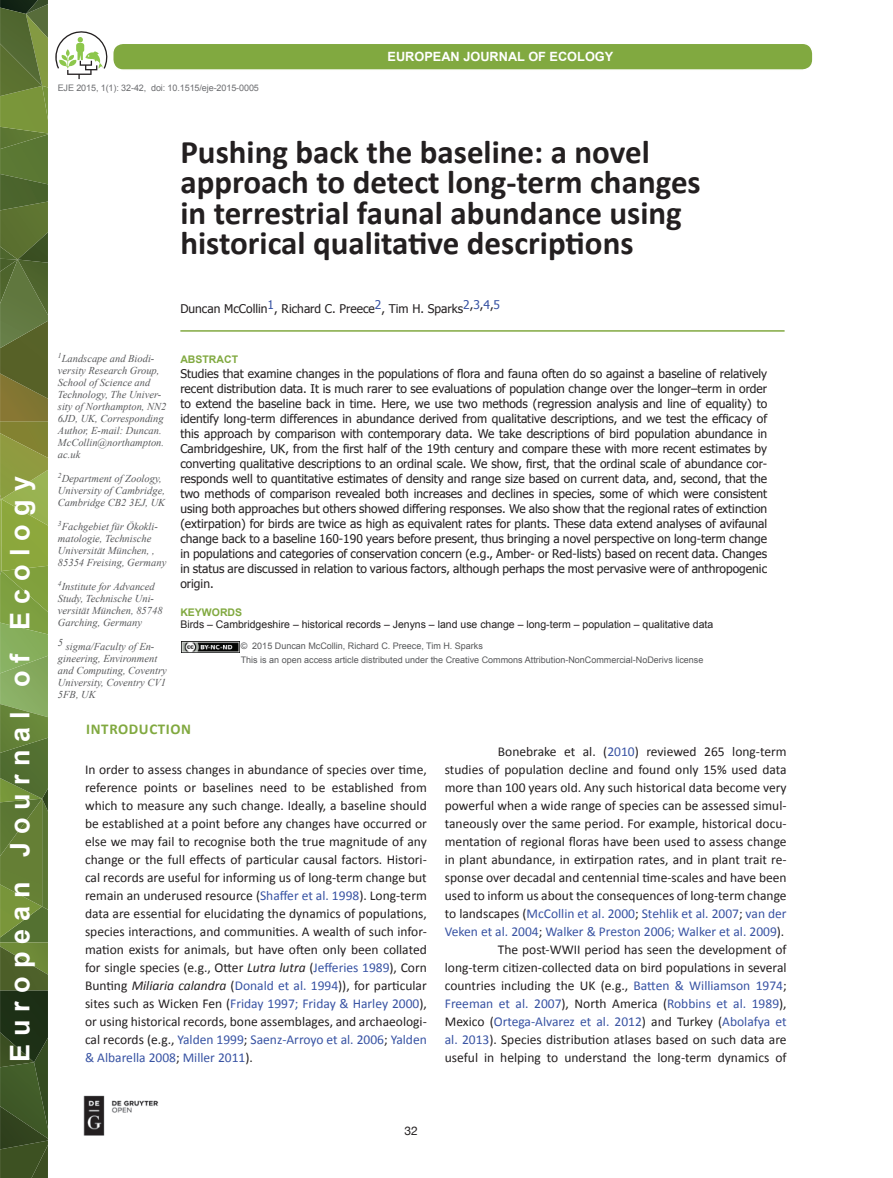
<style>
.page{position:relative;width:893px;height:1178px;background:#fff}
.page>*{position:absolute;margin:0;border:0;box-sizing:border-box;transform-origin:0 0}
.t1{font:700 33px/30.6px "Calibri";color:#231f20}
.t2{font:700 27px "Arial";letter-spacing:.3em;color:#fff}
.t3{font:700 15px "Calibri";letter-spacing:.04em;color:#81a940}
.t4{font:13.5px/18px "Calibri";color:#231f20;text-align:justify}
.t5{font:700 12.75px "Arial";color:#fff}
.t6{font:12px/15px "Tahoma";color:#231f20;text-align:justify}
.t7{font:12px "Helvetica Neue";color:#231f20}
.t8{font:italic 10.5px/12px "Times New Roman";color:#57585a}
.t9{font:10.5px "Arial";color:#231f20}
.t10{font:700 10.5px "Arial";color:#81a940}
.t11{font:9px/13.5px "Arial";color:#57585a}
.t12{font:9px "Arial";letter-spacing:-.01em;color:#6c6d70}
.s1{color:#3853a3}
.s2{font-style:italic}
</style>
<div class="page">
<svg style="left:0;top:0;width:48px;height:1178px;background:#637a36"></svg>
<hr style="left:180px;top:330px;width:605px;height:2px;background:#81a940">
<img style="left:83px;top:1095px;width:76px;height:41px">
<img style="left:182px;top:641px;width:57px;height:11px">
<div style="left:113px;top:43px;width:700px;height:27px;background:#81a940;border-radius:10px"></div>
<div style="left:112px;top:43px;width:702px;height:28px;border:2px solid #fff;border-radius:10px"></div>
<svg style="left:55px;top:31px;width:53px;height:48px"></svg>
<h2 class="t2" style="left:2px;top:1062px;width:587px;rotate:-90deg">European Journal of Ecology</h2>
<p class="t12" style="left:58px;top:82px;width:203px">EJE 2015, 1(1): 32-42, doi: 10.1515/eje-2015-0005</p>
<p class="t5" style="left:388px;top:48px;width:227px">EUROPEAN JOURNAL OF ECOLOGY</p>
<h1 class="t1" style="left:180px;top:136px;width:522px">Pushing back the baseline: a novel approach to detect long-term changes in terrestrial faunal abundance using historical qualitative descriptions</h1>
<p class="t6" style="left:180px;top:301px;width:321px">Duncan McCollin<sup>1</sup>, Richard C. Preece<sup>2</sup>, Tim H. Sparks<sup>2</sup>,<sup>3</sup>,<sup>4</sup>,<sup>5</sup></p>
<p class="t8" style="left:58px;top:352px;width:110px"><sup>1</sup>Landscape and Biodi&shy;versity Research Group,<br>School of Science and<br>Technology, The Univer&shy;sity of Northampton, NN2<br>6JD, UK, Corresponding<br>Author, E-mail: Duncan.<br>McCollin@northampton. ac.uk</p>
<p class="t8" style="left:58px;top:472px;width:109px"><sup>2</sup>Department of Zoology,<br>University of Cambridge,<br>Cambridge CB2 3EJ, UK</p>
<p class="t8" style="left:58px;top:520px;width:110px"><sup>3</sup>Fachgebiet für Ökokli&shy;matologie, Technische<br>Universität München, ,<br>85354 Freising, Germany</p>
<p class="t8" style="left:58px;top:580px;width:106px"><sup>4</sup>Institute for Advanced<br>Study, Technische Uni&shy;versität München, 85748<br>Garching, Germany</p>
<p class="t8" style="left:58px;top:640px;width:110px">5 sigma/Faculty of En&shy;gineering, Environment and Computing, Coventry<br>University, Coventry CV1<br>5FB, UK</p>
<p class="t10" style="left:180px;top:352px;width:59px">ABSTRACT</p>
<p class="t6" style="left:180px;top:365px;width:588px">Studies that examine changes in the populations of flora and fauna often do so against a baseline of relatively recent distribution data. It is much rarer to see evaluations of population change over the longer–term in order to extend the baseline back in time. Here, we use two methods (regression analysis and line of equality) to identify long-term differences in abundance derived from qualitative descriptions, and we test the efficacy of this approach by comparison with contemporary data. We take descriptions of bird population abundance in Cambridgeshire, UK, from the first half of the 19th century and compare these with more recent estimates by converting qualitative descriptions to an ordinal scale. We show, first, that the ordinal scale of abundance cor&shy;responds well to quantitative estimates of density and range size based on current data, and, second, that the two methods of comparison revealed both increases and declines in species, some of which were consistent using both approaches but others showed differing responses. We also show that the regional rates of extinction (extirpation) for birds are twice as high as equivalent rates for plants. These data extend analyses of avifaunal change back to a baseline 160-190 years before present, thus bringing a novel perspective on long-term change in populations and categories of conservation concern (e.g., Amber- or Red-lists) based on recent data. Changes in status are discussed in relation to various factors, although perhaps the most pervasive were of anthropogenic origin.</p>
<p class="t9" style="left:180px;top:618px;width:534px">Birds – Cambridgeshire – historical records – Jenyns – land use change – long-term – population – qualitative data</p>
<p class="t10" style="left:180px;top:605px;width:63px">KEYWORDS</p>
<p class="t11" style="left:241px;top:640px;width:464px">© 2015 Duncan McCollin, Richard C. Preece, Tim H. Sparks<br>This is an open access article distributed under the Creative Commons Attribution-NonCommercial-NoDerivs license</p>
<p class="t3" style="left:86px;top:720px;width:106px">INTRODUCTION</p>
<p class="t4" style="left:85px;top:761px;width:343px">In order to assess changes in abundance of species over time, reference points or baselines need to be established from which to measure any such change. Ideally, a baseline should be established at a point before any changes have occurred or else we may fail to recognise both the true magnitude of any change or the full effects of particular causal factors. Histori&shy;cal records are useful for informing us of long-term change but remain an underused resource (<span class="s1">Shaffer et al. 1998</span>). Long-term data are essential for elucidating the dynamics of populations, species interactions, and communities. A wealth of such infor&shy;mation exists for animals, but have often only been collated for single species (e.g., Otter <span class="s2">Lutra lutra</span> (<span class="s1">Jefferies 1989</span>), Corn Bunting <span class="s2">Miliaria calandra</span> (<span class="s1">Donald et al. 1994</span>)), for particular sites such as Wicken Fen (<span class="s1">Friday 1997; Friday &amp; Harley 2000</span>), or using historical records, bone assemblages, and archaeologi&shy;cal records (e.g., <span class="s1">Yalden 1999</span>; <span class="s1">Saenz-Arroyo et al. 2006</span>; <span class="s1">Yalden &amp; Albarella 2008</span>; <span class="s1">Miller 2011</span>).</p>
<p class="t4" style="left:445px;top:742px;width:343px;text-align:right">Bonebrake et al. (<span class="s1">2010</span>) reviewed 265 long-term<br>studies of population decline and found only 15% used data more than 100 years old. Any such historical data become very powerful when a wide range of species can be assessed simul&shy;taneously over the same period. For example, historical docu&shy;mentation of regional floras have been used to assess change in plant abundance, in extirpation rates, and in plant trait re&shy;sponse over decadal and centennial time-scales and have been used to inform us about the consequences of long-term change to landscapes (<span class="s1">McCollin et al. 2000</span>; <span class="s1">Stehlik et al. 2007</span>; <span class="s1">van der Veken et al. 2004</span>; <span class="s1">Walker &amp; Preston 2006; Walker et al. 2009</span>).<br>The post-WWII period has seen the development of long-term citizen-collected data on bird populations in several countries including the UK (e.g., <span class="s1">Batten &amp; Williamson 1974</span>; <span class="s1">Freeman et al. 2007</span>), North America (<span class="s1">Robbins et al. 1989</span>), Mexico (<span class="s1">Ortega-Alvarez et al. 2012</span>) and Turkey (<span class="s1">Abolafya et al. 2013</span>). Species distribution atlases based on such data are useful in helping to understand the long-term dynamics of</p>
<p class="t7" style="left:404px;top:1122px;width:15px">32</p>
</div>
